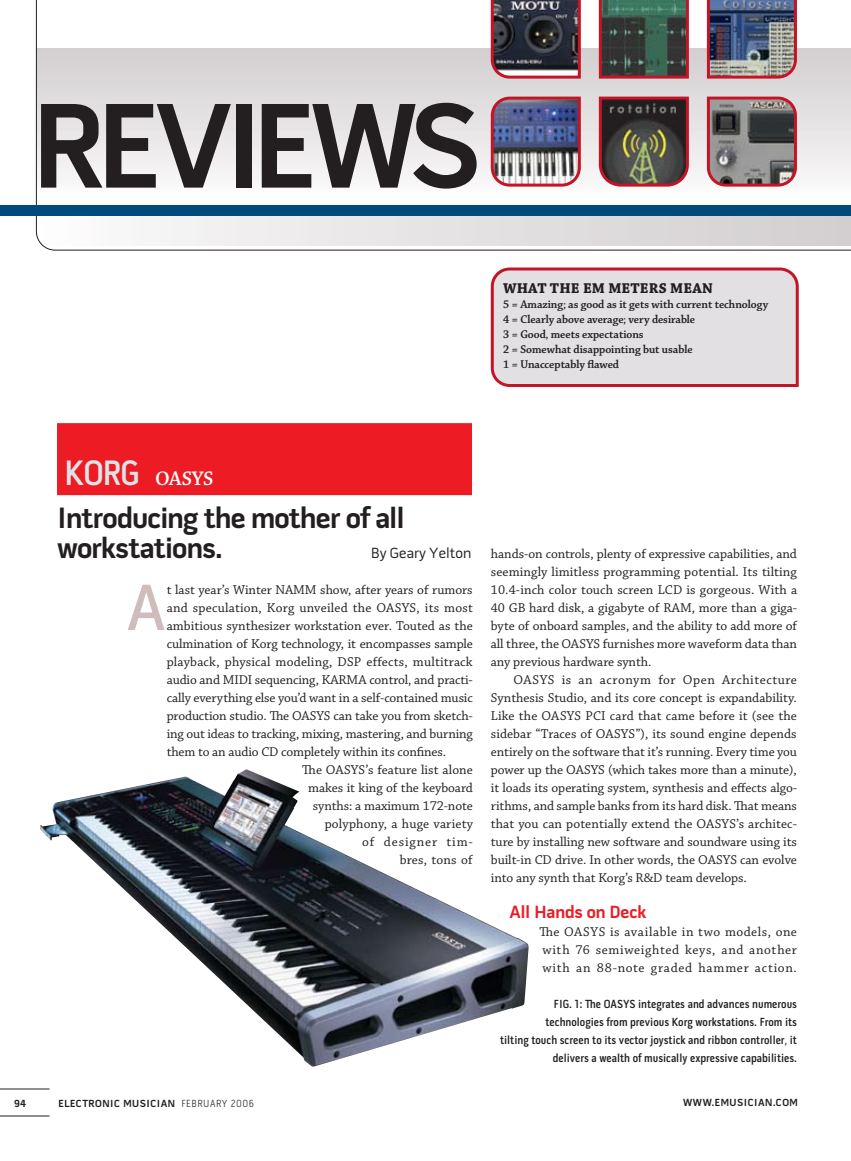
<style>
.page{position:relative;width:851px;height:1161px;background:#fff}
.page>*{position:absolute;margin:0;border:0;box-sizing:border-box;transform-origin:0 0}
.t1{font:700 123px "Pill Gothic 600 mg";letter-spacing:-.065em;color:#231f20}
.t2{font:600 66px "Pill Gothic 600 mg";color:#cebdbc;scale:.95 1}
.t3{font:700 30px/30px "Pill Gothic 600 mg";letter-spacing:-.025em;color:#231f20}
.t4{font:21px "Chaparral Pro Semibold Disp";color:#fff}
.t5{font:700 18px "Pill Gothic 600 mg";color:#ed1c24}
.t6{font:700 15px "Chaparral Pro";letter-spacing:.005em;color:#231f20}
.t7{font:15px "Pill Gothic 600 mg";color:#231f20}
.t8{font:13.5px/18px "Chaparral Pro";letter-spacing:-.005em;color:#231f20;text-align:justify}
.t9{font:13.5px "Chaparral Pro";letter-spacing:.015em;color:#231f20}
.t10{font:13.5px "Chaparral Pro";letter-spacing:.065em;color:#231f20}
.t11{font:600 12px/18px "Pill Gothic Cn 300 mg";color:#231f20;text-align:right}
.t12{font:12px/15px "Chaparral Pro Semibold Subh";color:#231f20}
.t13{font:700 10.5px "Pill Gothic 600 mg";letter-spacing:.05em;color:#231f20}
.s1{font-family:"Pill Gothic Cn 300 mg";font-weight:600;font-size:36px;color:#dce3e7}
.s2{font-family:"Pill Gothic Cn 300 mg";font-weight:300}
</style>
<div class="page">
<hr style="left:0;top:1089px;width:50px;height:1px;background:#231f20">
<hr style="left:0;top:1116px;width:50px;height:1px;background:#231f20">
<img style="left:40px;top:769px;width:488px;height:298px">
<div style="left:57px;top:423px;width:415px;height:72px;background:#ed1c24"></div>
<svg style="left:36px;top:0;width:814px;height:251px"></svg>
<img style="left:489px;top:95px;width:93px;height:93px">
<img style="left:597px;top:95px;width:93px;height:93px">
<svg style="left:705px;top:95px;width:93px;height:93px"></svg>
<svg style="left:489px;top:0;width:93px;height:80px"></svg>
<svg style="left:598px;top:0;width:90px;height:79px"></svg>
<img style="left:705px;top:0;width:93px;height:80px">
<div style="left:0;top:206px;width:850px;height:10px;background:#004b7c"></div>
<svg style="left:490px;top:267px;width:309px;height:120px"></svg>
<h1 class="t1" style="left:33px;top:97px;width:448px">REVIEws</h1>
<p class="t6" style="left:503px;top:279px;width:211px">WHAT THE EM METERS MEAN</p>
<p class="t12" style="left:503px;top:297px;width:266px">5 = Amazing; as good as it gets with current technology 4 = Clearly above average; very desirable<br>3 = Good, meets expectations<br>2 = Somewhat disappointing but usable<br>1 = Unacceptably flawed</p>
<p class="t13" style="left:14px;top:1099px;width:13px">94</p>
<h3 class="t4" style="left:64px;top:467px;width:150px"><span class="s1">Korg</span> OASYS</h3>
<h3 class="t3" style="left:57px;top:506px;width:349px">Introducing the mother of all workstations.</h3>
<p class="t7" style="left:371px;top:547px;width:102px">By Geary Yelton</p>
<p class="t8" style="left:167px;top:581px;width:307px">t last year’s Winter NAMM show, after years of rumors</p>
<p class="t9" style="left:167px;top:600px;width:307px">and speculation, Korg unveiled the OASYS, its most</p>
<p class="t8" style="left:167px;top:617px;width:307px">ambitious synthesizer workstation ever. Touted as the</p>
<p class="t8" style="left:167px;top:635px;width:308px">culmination of Korg technology, it encompasses sample</p>
<p class="t9" style="left:167px;top:654px;width:307px">playback, physical modeling, DSP effects, multitrack</p>
<p class="t8" style="left:167px;top:671px;width:307px">audio and MIDI sequencing, KARMA control, and practi-</p>
<p class="t8" style="left:167px;top:689px;width:307px">cally everything else you’d want in a self-contained music</p>
<p class="t8" style="left:167px;top:707px;width:307px">production studio. The OASYS can take you from sketch-</p>
<p class="t8" style="left:167px;top:725px;width:307px">ing out ideas to tracking, mixing, mastering, and burning</p>
<p class="t8" style="left:167px;top:743px;width:281px">them to an audio CD completely within its confines.</p>
<p class="t8" style="left:302px;top:761px;width:172px">The OASYS’s feature list alone</p>
<p class="t8" style="left:308px;top:779px;width:166px">makes it king of the keyboard</p>
<p class="t8" style="left:313px;top:797px;width:162px">synths: a maximum 172-note</p>
<p class="t8" style="left:325px;top:815px;width:150px">polyphony, a huge variety</p>
<p class="t10" style="left:362px;top:834px;width:112px">of designer tim-</p>
<p class="t8" style="left:400px;top:851px;width:74px">bres, tons of</p>
<h2 class="t2" style="left:126px;top:581px;width:43px">A</h2>
<p class="t8" style="left:491px;top:545px;width:308px">hands-on controls, plenty of expressive capabilities, and seemingly limitless programming potential. Its tilting 10.4-inch color touch screen LCD is gorgeous. With a 40 GB hard disk, a gigabyte of RAM, more than a giga&shy;byte of onboard samples, and the ability to add more of all three, the OASYS furnishes more waveform data than any previous hardware synth.</p>
<p class="t8" style="left:491px;top:671px;width:307px;text-indent:22px">OASYS is an acronym for Open Architecture Synthesis Studio, and its core concept is expandability.<br>Like the OASYS PCI card that came before it (see the sidebar “Traces of OASYS”), its sound engine depends entirely on the software that it’s running. Every time you power up the OASYS (which takes more than a minute), it loads its operating system, synthesis and effects algo&shy;rithms, and sample banks from its hard disk. That means that you can potentially extend the OASYS’s architec&shy;ture by installing new software and soundware using its built‑in CD drive. In other words, the OASYS can evolve into any synth that Korg’s R&amp;D team develops.</p>
<h3 class="t5" style="left:509px;top:905px;width:139px">All Hands on Deck</h3>
<p class="t8" style="left:539px;top:923px;width:259px">The OASYS is available in two models, one with 76 semiweighted keys, and another with an 88-note graded hammer action.</p>
<p class="t11" style="left:500px;top:996px;width:298px">FIG. 1: The OASYS integrates and advances numerous technologies from previous Korg workstations. From its<br>tilting touch screen to its vector joystick and ribbon controller, it delivers a wealth of musically expressive capabilities.</p>
<p class="t13" style="left:58px;top:1099px;width:197px">Electronic Musician <span class="s2">FEBRUARY 2006</span></p>
<p class="t13" style="left:683px;top:1099px;width:116px">www.emusi cian.com</p>
</div>
